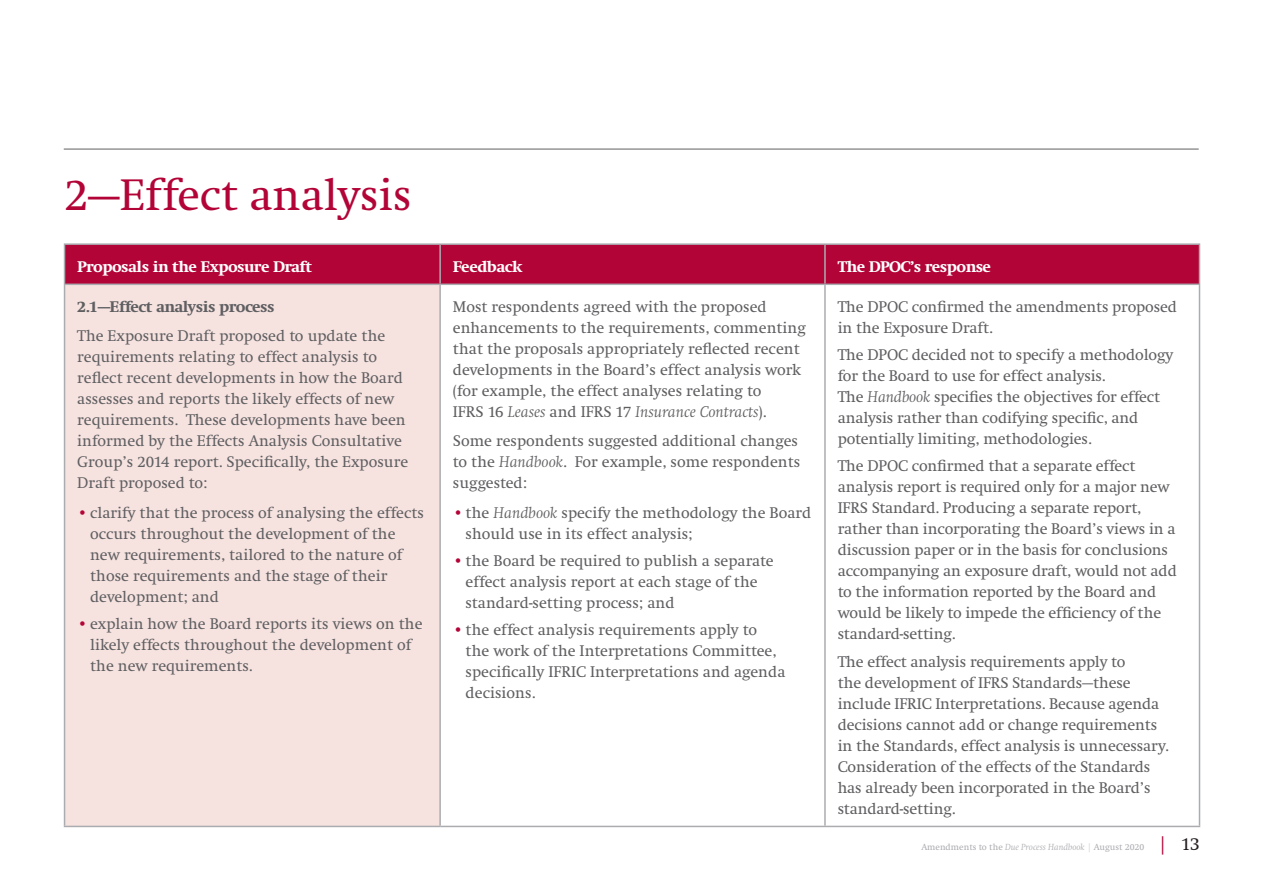
<style>
.page{position:relative;width:1263px;height:893px;background:#fff}
.page>*{position:absolute;margin:0;border:0;box-sizing:border-box;transform-origin:0 0}
.Level_1_heading{font:45px "Swift LT Pro";color:#b30437}
.Body_copy{font:15.75px/21px "Swift LT Pro";color:#5f5f62}
.Body_copy__whiteout{font:800 15.75px "Swift LT Pro";color:#fff}
.Body_copy-2{font:800 15.75px "Swift LT Pro";color:#5f5f62}
.t1{font:9px "Swift LT Pro";color:#abacb0}
.s1{color:#b30437}
.s2{font-style:italic}
.s3{color:#d3d4d6}
.s4{font-size:18px;color:#b30437}
.s5{font-size:18px;color:#231f20}
</style>
<div class="page">
<hr style="left:64px;top:149px;width:1135px;height:1px;background:#5f5f62">
<div style="left:65px;top:245px;width:1134px;height:39px;background:#b30437"></div>
<div style="left:65px;top:284px;width:375px;height:542px;background:#f6e2df"></div>
<hr style="left:64px;top:243px;width:376px;height:2px;background:#abacb0">
<hr style="left:64px;top:245px;width:1px;height:39px;background:#abacb0">
<hr style="left:440px;top:243px;width:385px;height:2px;background:#abacb0">
<hr style="left:439px;top:245px;width:2px;height:39px;background:#abacb0">
<hr style="left:825px;top:243px;width:375px;height:2px;background:#abacb0">
<hr style="left:824px;top:245px;width:2px;height:39px;background:#abacb0">
<hr style="left:1199px;top:245px;width:1px;height:39px;background:#abacb0">
<hr style="left:64px;top:284px;width:376px;height:1px;background:#abacb0">
<hr style="left:64px;top:285px;width:1px;height:541px;background:#abacb0">
<hr style="left:440px;top:284px;width:385px;height:1px;background:#abacb0">
<hr style="left:439px;top:285px;width:2px;height:541px;background:#abacb0">
<hr style="left:825px;top:284px;width:375px;height:1px;background:#abacb0">
<hr style="left:824px;top:285px;width:2px;height:541px;background:#abacb0">
<hr style="left:1199px;top:285px;width:1px;height:541px;background:#abacb0">
<hr style="left:64px;top:826px;width:376px;height:1px;background:#abacb0">
<hr style="left:440px;top:826px;width:385px;height:1px;background:#abacb0">
<hr style="left:825px;top:826px;width:375px;height:1px;background:#abacb0">
<p class="Level_1_heading" style="left:64px;top:169px;width:349px">2—Effect analysis</p>
<p class="Body_copy__whiteout" style="left:77px;top:257px;width:236px">Proposals in the Exposure Draft</p>
<p class="Body_copy__whiteout" style="left:453px;top:257px;width:70px">Feedback</p>
<p class="Body_copy__whiteout" style="left:838px;top:257px;width:154px">The DPOC’s response</p>
<p class="Body_copy-2" style="left:77px;top:297px;width:198px">2.1—Effect analysis process</p>
<p class="Body_copy" style="left:77px;top:326px;width:332px">The Exposure Draft proposed to update the requirements relating to effect analysis to reflect recent developments in how the Board assesses and reports the likely effects of new requirements. These developments have been informed by the Effects Analysis Consultative Group’s 2014 report. Specifically, the Exposure Draft proposed to:</p>
<p class="Body_copy" style="left:90px;top:502px;width:335px;text-indent:-13px"><span class="s1">•</span>clarify that the process of analysing the effects occurs throughout the development of the new requirements, tailored to the nature of those requirements and the stage of their development; and</p>
<p class="Body_copy" style="left:90px;top:613px;width:334px;text-indent:-13px"><span class="s1">•</span>explain how the Board reports its views on the likely effects throughout the development of the new requirements.</p>
<p class="Body_copy" style="left:838px;top:296px;width:341px">The DPOC confirmed the amendments proposed in the Exposure Draft.</p>
<p class="Body_copy" style="left:838px;top:344px;width:337px">The DPOC decided not to specify a methodology for the Board to use for effect analysis.<br>The <span class="s2">Handbook</span> specifies the objectives for effect analysis rather than codifying specific, and potentially limiting, methodologies.</p>
<p class="Body_copy" style="left:838px;top:456px;width:341px">The DPOC confirmed that a separate effect analysis report is required only for a major new IFRS Standard. Producing a separate report, rather than incorporating the Board’s views in a discussion paper or in the basis for conclusions accompanying an exposure draft, would not add to the information reported by the Board and would be likely to impede the efficiency of the standard-setting.</p>
<p class="Body_copy" style="left:838px;top:651px;width:332px">The effect analysis requirements apply to<br>the development of IFRS Standards—these include IFRIC Interpretations. Because agenda decisions cannot add or change requirements in the Standards, effect analysis is unnecessary.<br>Consideration of the effects of the Standards has already been incorporated in the Board’s standard-setting.</p>
<p class="Body_copy" style="left:453px;top:296px;width:354px">Most respondents agreed with the proposed enhancements to the requirements, commenting that the proposals appropriately reflected recent developments in the Board’s effect analysis work (for example, the effect analyses relating to<br>IFRS 16 <span class="s2">Leases</span> and IFRS 17 <span class="s2">Insurance Contracts</span>).</p>
<p class="Body_copy" style="left:453px;top:430px;width:349px">Some respondents suggested additional changes to the <span class="s2">Handbook</span>. For example, some respondents suggested:</p>
<p class="Body_copy" style="left:466px;top:502px;width:347px;text-indent:-13px"><span class="s1">•</span>the <span class="s2">Handbook</span> specify the methodology the Board should use in its effect analysis;</p>
<p class="Body_copy" style="left:466px;top:550px;width:310px;text-indent:-13px"><span class="s1">•</span>the Board be required to publish a separate effect analysis report at each stage of the standard-setting process; and</p>
<p class="Body_copy" style="left:466px;top:620px;width:321px;text-indent:-13px"><span class="s1">•</span>the effect analysis requirements apply to<br>the work of the Interpretations Committee, specifically IFRIC Interpretations and agenda decisions.</p>
<p class="t1" style="left:921px;top:842px;width:280px">Amendments to the <span class="s2">Due Process Handbook</span> <span class="s3">|</span> August 2020 <span class="s4">|</span> <span class="s5">13</span></p>
</div>
